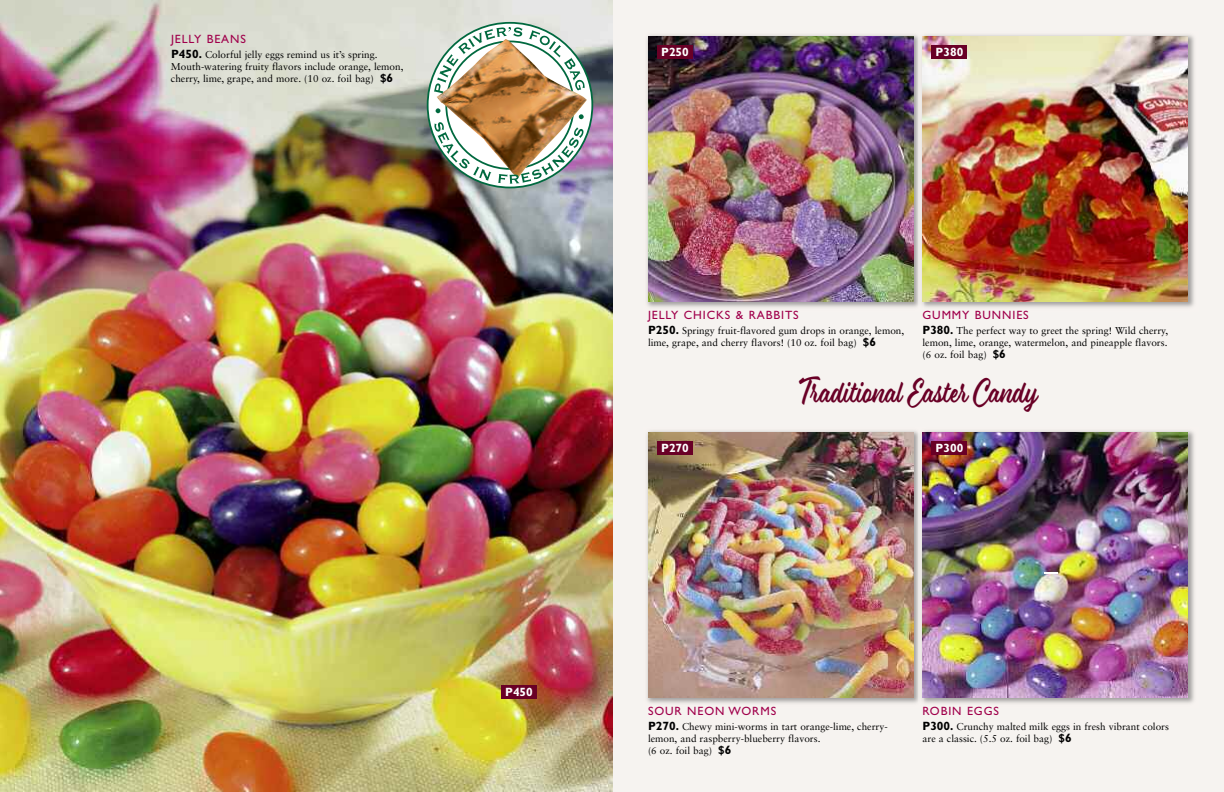
<style>
.page{position:relative;width:1224px;height:792px;background:#fff}
.page>*{position:absolute;margin:0;border:0;box-sizing:border-box;transform-origin:0 0}
.t1{font:32px "Eds Market Main Script";color:#690026;scale:.75 1}
.t2{font:12px "Gill Sans";letter-spacing:.075em;color:#a0004b}
.t3{font:700 12px "Gill Sans";color:#fff}
.t4{font:10px/12px "Sabon";color:#000}
.s1{font-family:"Gill Sans";font-weight:700;font-size:12px}
</style>
<div class="page">
<div style="left:603px;top:0;width:621px;height:792px;background:#f6f3f0"></div>
<img style="left:647px;top:431px;width:547px;height:272px">
<img style="left:648px;top:432px;width:266px;height:266px">
<div style="left:657px;top:441px;width:36px;height:13px;background:#690026"></div>
<img style="left:647px;top:35px;width:547px;height:272px">
<img style="left:648px;top:36px;width:266px;height:266px">
<div style="left:657px;top:45px;width:36px;height:13px;background:#690026"></div>
<img style="left:0;top:0;width:612px;height:792px">
<img style="left:922px;top:432px;width:266px;height:266px">
<div style="left:932px;top:441px;width:36px;height:13px;background:#690026"></div>
<svg style="left:428px;top:23px;width:164px;height:165px"></svg>
<img style="left:437px;top:39px;width:150px;height:139px">
<svg style="left:434px;top:27px;width:89px;height:67px"></svg>
<svg style="left:529px;top:30px;width:56px;height:61px"></svg>
<svg style="left:436px;top:108px;width:5px;height:5px"></svg>
<svg style="left:434px;top:122px;width:57px;height:59px"></svg>
<img style="left:498px;top:127px;width:86px;height:57px">
<svg style="left:579px;top:114px;width:5px;height:5px"></svg>
<svg style="left:1044px;top:572px;width:14px;height:2px"></svg>
<div style="left:501px;top:685px;width:36px;height:13px;background:#690026"></div>
<img style="left:922px;top:36px;width:266px;height:266px">
<div style="left:932px;top:45px;width:36px;height:13px;background:#690026"></div>
<p class="t2" style="left:171px;top:35px;width:76px">JELLY BEANS</p>
<p class="t4" style="left:171px;top:50px;width:234px"><span class="s1">P450.</span> Colorful jelly eggs remind us it’s spring.<br>Mouth-watering fruity flavors include orange, lemon, cherry, lime, grape, and more. (10 oz. foil bag) <span class="s1">$6</span></p>
<p class="t3" style="left:505px;top:687px;width:29px">P450</p>
<p class="t3" style="left:661px;top:47px;width:29px">P250</p>
<p class="t3" style="left:936px;top:47px;width:29px">P380</p>
<p class="t2" style="left:648px;top:310px;width:152px">JELLY CHICKS &amp; RABBITS</p>
<p class="t4" style="left:648px;top:325px;width:258px"><span class="s1">P250.</span> Springy fruit-flavored gum drops in orange, lemon, lime, grape, and cherry flavors! (10 oz. foil bag) <span class="s1">$6</span></p>
<p class="t2" style="left:922px;top:310px;width:108px">GUMMY BUNNIES</p>
<p class="t4" style="left:923px;top:325px;width:247px;text-align:justify"><span class="s1">P380.</span> The perfect way to greet the spring! Wild cherry, lemon, lime, orange, watermelon, and pineapple flavors. (6 oz. foil bag) <span class="s1">$6</span></p>
<p class="t3" style="left:661px;top:443px;width:29px">P270</p>
<h1 class="t1" style="left:798px;top:372px;width:321px">Traditional Easter Candy</h1>
<p class="t3" style="left:936px;top:443px;width:29px">P300</p>
<p class="t2" style="left:648px;top:706px;width:130px">SOUR NEON WORMS</p>
<p class="t4" style="left:648px;top:721px;width:241px"><span class="s1">P270.</span> Chewy mini-worms in tart orange-lime, cherry&shy;lemon, and raspberry-blueberry flavors.<br>(6 oz. foil bag) <span class="s1">$6</span></p>
<p class="t2" style="left:922px;top:706px;width:78px">ROBIN EGGS</p>
<p class="t4" style="left:923px;top:721px;width:248px"><span class="s1">P300.</span> Crunchy malted milk eggs in fresh vibrant colors are a classic. (5.5 oz. foil bag) <span class="s1">$6</span></p>
</div>
